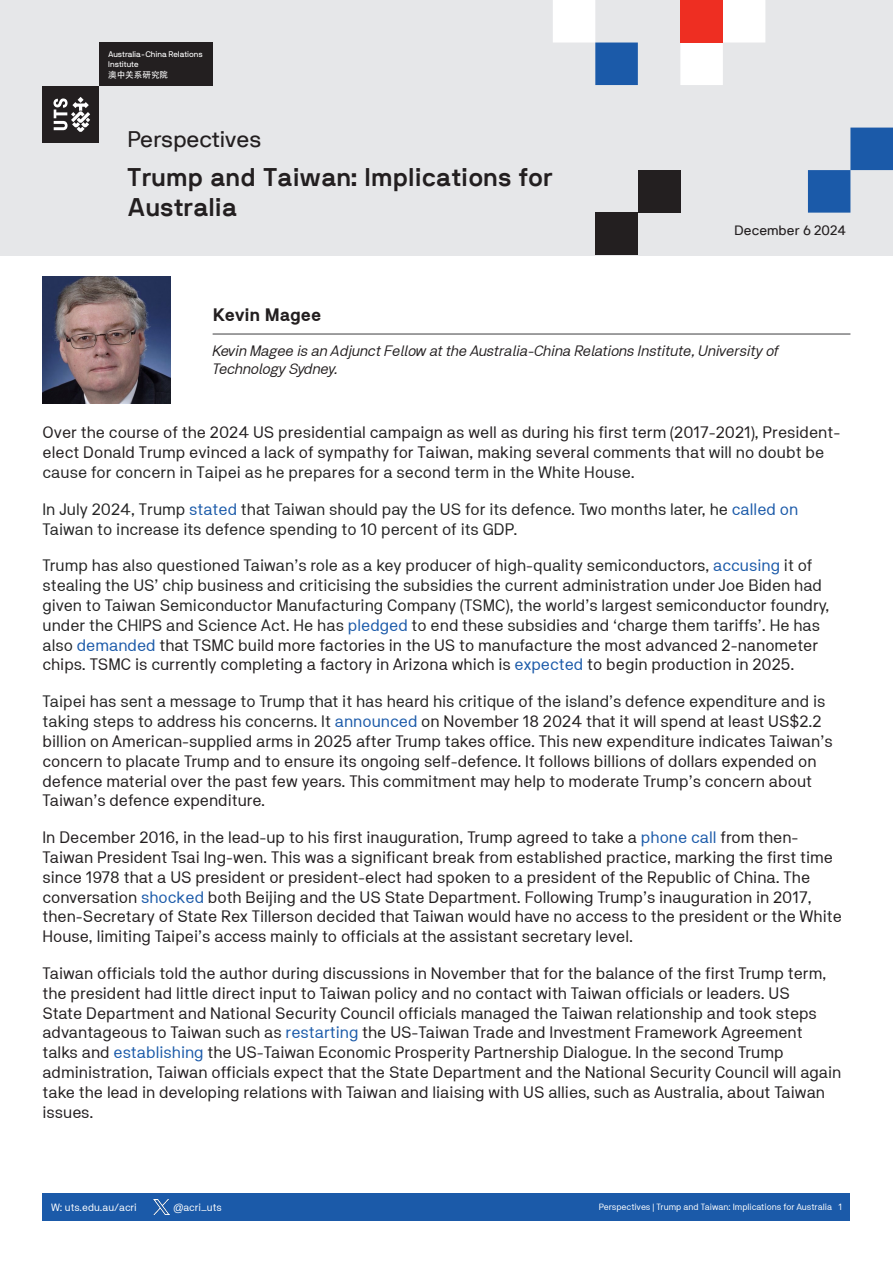
<style>
.page{position:relative;width:893px;height:1263px;background:#fff}
.page>*{position:absolute;margin:0;border:0;box-sizing:border-box;transform-origin:0 0}
.Heading_1{font:700 25.5px/30.6px "NB International Pro";color:#231f20}
.Heading_1-2{font:22.5px "NB International Pro";letter-spacing:-.01em;color:#231f20}
.Body_Copy_copy{font:700 18px "NB Akademie Std";letter-spacing:-.01em;color:#231f20}
.Body_Copy{font:16.5px/19.8px "NB Akademie Std";color:#231f20}
.Body_Copy-2{font:16.5px/19.8px "NB Akademie Std";color:#242424}
.Body_Copy-3{font:italic 15px/18px "NB Akademie Std";color:#231f20}
.Heading_1-3{font:13.5px "NB International Pro";color:#231f20}
.t1{font:10.5px "NB Akademie Std";color:#fff}
.t2{font:9px "NB Akademie Std";color:#fff}
.t3{font:8.55px "Adobe Heiti Std Regular G Bpc EUC H";color:#fff}
.t4{font:8.1px/9.8px "NB International Pro";color:#fff}
.s1{color:#242424}
.s2{color:#1b5aa9}
.s3{color:#231f20}
</style>
<div class="page">
<div style="left:43px;top:1193px;width:807px;height:27px;background:#1b5aa9"></div>
<img style="left:154px;top:1199px;width:15px;height:15px">
<div style="left:0;top:0;width:893px;height:255px;background:#e6e7e9"></div>
<svg style="left:553px;top:0;width:212px;height:43px"></svg>
<div style="left:680px;top:0;width:43px;height:43px;background:#ee2e22"></div>
<svg style="left:595px;top:43px;width:298px;height:170px"></svg>
<div style="left:638px;top:170px;width:42px;height:43px;background:#231f20"></div>
<div style="left:595px;top:213px;width:43px;height:42px;background:#231f20"></div>
<hr style="left:213px;top:334px;width:637px;height:1px;background:#3e3e3f">
<div style="left:43px;top:86px;width:56px;height:56px;background:#231f20"></div>
<div style="left:99px;top:43px;width:114px;height:43px;background:#231f20"></div>
<svg style="left:53px;top:97px;width:37px;height:35px"></svg>
<img style="left:43px;top:276px;width:127px;height:128px">
<p class="t4" style="left:108px;top:49px;width:96px">Australia-China Relations<br>Institute</p>
<p class="t3" style="left:108px;top:69px;width:62px">澳中关系研究院</p>
<p class="Heading_1-2" style="left:128px;top:125px;width:135px">Perspectives</p>
<p class="Heading_1" style="left:128px;top:161px;width:427px">Trump and Taiwan: Implications for<br>Australia</p>
<p class="Heading_1-3" style="left:734px;top:222px;width:113px">December 6 2024</p>
<p class="Body_Copy_copy" style="left:213px;top:304px;width:110px">Kevin Magee</p>
<p class="Body_Copy-3" style="left:213px;top:341px;width:567px">Kevin Magee is an Adjunct Fellow at the Australia-China Relations Institute, University of<br>Technology Sydney.</p>
<p class="Body_Copy" style="left:43px;top:423px;width:799px">Over the course of the 2024 US presidential campaign as well as during his first term (2017-2021), President&shy;elect Donald Trump evinced a lack of sympathy for Taiwan, making several comments that <span class="s1">will no doubt be cause for concern in Taipei as he prepares for a second term in the White House.</span></p>
<p class="Body_Copy-2" style="left:43px;top:499px;width:757px">In July 2024, Trump <span class="s2">stated</span> that Taiwan should pay the US for its defence. Two months later, he <span class="s2">called on<br></span>Taiwan to increase its defence spending to 10 percent of its GDP.</p>
<p class="Body_Copy-2" style="left:43px;top:556px;width:788px">Trump has also questioned Taiwan’s role as a key producer of high-quality semiconductors, <span class="s2">accusing</span> it of stealing the US’ chip business and criticising the subsidies the current administration under Joe Biden had given to Taiwan Semiconductor Manufacturing Company (TSMC), the world’s largest semiconductor foundry, under the CHIPS and Science Act. He has <span class="s2">pledged</span> to end these subsidies and ‘charge them tariffs’. He has also <span class="s2">demanded</span> <span class="s3">that TSMC build more factories in the US to manufacture the most advanced 2-nanometer chips. TSMC is currently completing a factory in Arizona which is</span> <span class="s2">expected</span> <span class="s3">to begin production in 2025.</span></p>
<p class="Body_Copy" style="left:43px;top:691px;width:792px"><span class="s1">Taipei has sent a message to Trump that it has heard his critique of the island’s defence expenditure and is taking steps to address his concerns. It</span> <span class="s2">announced</span> on November 18 2024 that it will spend at least US$2.2 billion on American-supplied arms in 2025 after Trump takes office. This new expenditure indicates Taiwan’s concern to placate Trump and to ensure its ongoing self-defence. It follows billions of dollars expended on defence material over the past few years. This commitment may help to moderate Trump’s concern about Taiwan’s defence expenditure.</p>
<p class="Body_Copy" style="left:43px;top:827px;width:801px">In December 2016, in the lead-up to his first inauguration, Trump agreed to take a <span class="s2">phone call</span> from then-Taiwan President Tsai Ing-wen. This was a significant break from established practice, marking the first time since 1978 that a US president or president-elect had spoken to a president of the Republic of China. The conversation <span class="s2">shocked</span> both Beijing and the US State Department. Following Trump’s inauguration in 2017, then-Secretary of State Rex Tillerson decided that Taiwan would have no access to the president or the White House, limiting Taipei’s access mainly to officials at the assistant secretary level.</p>
<p class="Body_Copy" style="left:43px;top:963px;width:800px">Taiwan officials told the author during discussions in November that for the balance of the first Trump term, the president had little direct input to Taiwan policy and no contact with Taiwan officials or leaders. US<br>State Department and National Security Council officials managed the Taiwan relationship and took steps advantageous to Taiwan such as <span class="s2">restarting</span> the US-Taiwan Trade and Investment Framework Agreement talks and <span class="s2">establishing</span> the US-Taiwan Economic Prosperity Partnership Dialogue. In the second Trump administration, Taiwan officials expect that the State Department and the National Security Council will again take the lead in developing relations with Taiwan and liaising with US allies, such as Australia, about Taiwan issues.</p>
<p class="t1" style="left:51px;top:1201px;width:87px">W: uts.edu.au/acri</p>
<p class="t1" style="left:173px;top:1201px;width:50px">@acri_uts</p>
<p class="t2" style="left:599px;top:1202px;width:245px">Perspectives | Trump and Taiwan: Implications for Australia 1</p>
</div>
